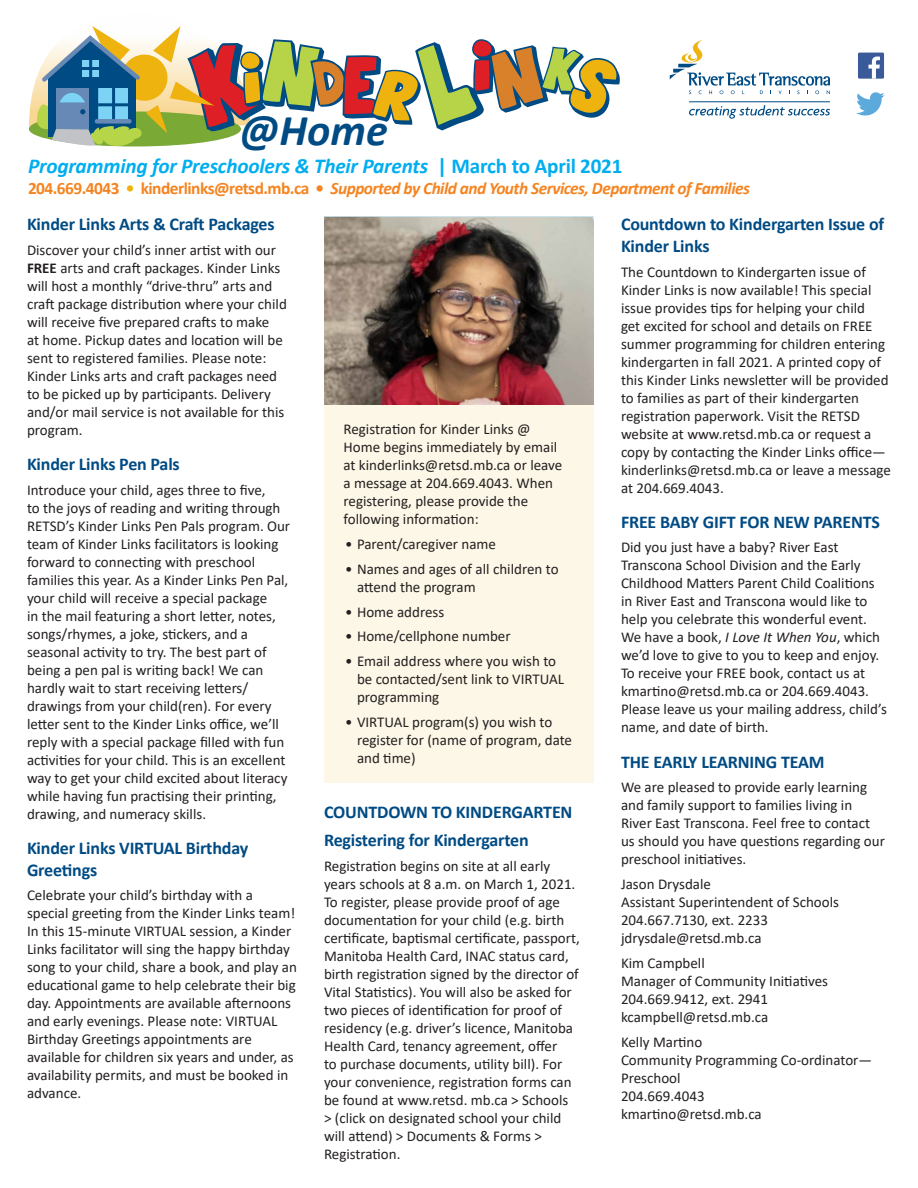
<style>
.page{position:relative;width:918px;height:1188px;background:#fff}
.page>*{position:absolute;margin:0;border:0;box-sizing:border-box;transform-origin:0 0}
.t1{font:italic 700 44.1px "Calibri";color:#004b84}
.t2{font:italic 700 21.3px "Calibri";letter-spacing:-.01em;color:#00aeef}
.t3{font:700 18px/21.6px "Calibri";letter-spacing:-.01em;color:#004b84}
.t4{font:italic 700 17.4px "Calibri";letter-spacing:-.03em;color:#f58420}
.t5{font:15px/18px "Calibri";color:#231f20}
.s1{font-style:normal}
.s2{font-style:normal;font-size:21.15px}
.s3{font-style:normal;color:#efb310}
.s4{font-weight:700}
.s5{font-style:italic}
</style>
<div class="page">
<svg style="left:670px;top:40px;width:160px;height:54px"></svg>
<svg style="left:689px;top:105px;width:141px;height:14px"></svg>
<hr style="left:689px;top:101px;width:141px;height:1px;background:#004b84">
<div style="left:858px;top:53px;width:26px;height:26px;background:#3b5a9a"></div>
<svg style="left:869px;top:57px;width:11px;height:22px"></svg>
<svg style="left:856px;top:92px;width:29px;height:24px"></svg>
<svg style="left:29px;top:26px;width:591px;height:121px"></svg>
<div style="left:324px;top:393px;width:270px;height:390px;background:#fdf7e7"></div>
<img style="left:324px;top:217px;width:270px;height:188px">
<h1 class="t1" style="left:240px;top:99px;width:150px">@Home</h1>
<h2 class="t2" style="left:28px;top:151px;width:596px">Programming for Preschoolers &amp; Their Parents <span class="s1">| March to April</span> <span class="s2">2021</span></h2>
<p class="t4" style="left:28px;top:176px;width:723px"><span class="s1">204.669.4043</span> <span class="s3">•</span> <span class="s1">kinderlinks@retsd.mb.ca •</span> Supported by Child and Youth Services, Department of Families</p>
<p class="t3" style="left:27px;top:213px;width:249px">Kinder Links Arts &amp; Craft Packages</p>
<p class="t5" style="left:27px;top:241px;width:261px">Discover your child’s inner artist with our <span class="s4">FREE</span> arts and craft packages. Kinder Links will host a monthly “drive-thru” arts and craft package distribution where your child will receive five prepared crafts to make<br>at home. Pickup dates and location will be sent to registered families. Please note:<br>Kinder Links arts and craft packages need to be picked up by participants. Delivery and/or mail service is not available for this program.</p>
<p class="t3" style="left:27px;top:453px;width:154px">Kinder Links Pen Pals</p>
<p class="t5" style="left:27px;top:481px;width:265px">Introduce your child, ages three to five,<br>to the joys of reading and writing through RETSD’s Kinder Links Pen Pals program. Our team of Kinder Links facilitators is looking forward to connecting with preschool families this year. As a Kinder Links Pen Pal, your child will receive a special package<br>in the mail featuring a short letter, notes, songs/rhymes, a joke, stickers, and a seasonal activity to try. The best part of being a pen pal is writing back! We can hardly wait to start receiving letters/ drawings from your child(ren). For every letter sent to the Kinder Links office, we’ll reply with a special package filled with fun activities for your child. This is an excellent way to get your child excited about literacy while having fun practising their printing, drawing, and numeracy skills.</p>
<p class="t3" style="left:27px;top:837px;width:223px">Kinder Links VIRTUAL Birthday<br>Greetings</p>
<p class="t5" style="left:27px;top:886px;width:271px">Celebrate your child’s birthday with a special greeting from the Kinder Links team!<br>In this 15-minute VIRTUAL session, a Kinder Links facilitator will sing the happy birthday song to your child, share a book, and play an educational game to help celebrate their big day. Appointments are available afternoons and early evenings. Please note: VIRTUAL Birthday Greetings appointments are available for children six years and under, as availability permits, and must be booked in advance.</p>
<p class="t3" style="left:621px;top:213px;width:265px">Countdown to Kindergarten Issue of<br>Kinder Links</p>
<p class="t5" style="left:621px;top:262px;width:271px">The Countdown to Kindergarten issue of Kinder Links is now available! This special issue provides tips for helping your child<br>get excited for school and details on FREE summer programming for children entering kindergarten in fall 2021. A printed copy of this Kinder Links newsletter will be provided to families as part of their kindergarten registration paperwork. Visit the RETSD website at www.retsd.mb.ca or request a copy by contacting the Kinder Links office— kinderlinks@retsd.mb.ca or leave a message at 204.669.4043.</p>
<p class="t3" style="left:621px;top:511px;width:260px">FREE BABY GIFT FOR NEW PARENTS</p>
<p class="t5" style="left:621px;top:538px;width:267px">Did you just have a baby? River East Transcona School Division and the Early Childhood Matters Parent Child Coalitions in River East and Transcona would like to help you celebrate this wonderful event.<br>We have a book, <span class="s5">I Love It When You</span>, which we’d love to give to you to keep and enjoy.<br>To receive your FREE book, contact us at kmartino@retsd.mb.ca or 204.669.4043.<br>Please leave us your mailing address, child’s name, and date of birth.</p>
<p class="t3" style="left:621px;top:751px;width:205px">THE EARLY LEARNING TEAM</p>
<p class="t5" style="left:621px;top:778px;width:265px">We are pleased to provide early learning and family support to families living in River East Transcona. Feel free to contact us should you have questions regarding our preschool initiatives.</p>
<p class="t5" style="left:621px;top:875px;width:220px">Jason Drysdale<br>Assistant Superintendent of Schools<br>204.667.7130, ext. 2233 jdrysdale@retsd.mb.ca</p>
<p class="t5" style="left:621px;top:953px;width:209px">Kim Campbell<br>Manager of Community Initiatives<br>204.669.9412, ext. 2941 kcampbell@retsd.mb.ca</p>
<p class="t5" style="left:621px;top:1032px;width:253px">Kelly Martino<br>Community Programming Co-ordinator—<br>Preschool<br>204.669.4043<br>kmartino@retsd.mb.ca</p>
<p class="t5" style="left:344px;top:420px;width:220px">Registration for Kinder Links @<br>Home begins immediately by email at kinderlinks@retsd.mb.ca or leave a message at 204.669.4043. When registering, please provide the following information:</p>
<p class="t5" style="left:345px;top:535px;width:153px">• Parent/caregiver name</p>
<p class="t5" style="left:357px;top:559px;width:203px;text-indent:-12px">• Names and ages of all children to attend the program</p>
<p class="t5" style="left:345px;top:602px;width:101px">• Home address</p>
<p class="t5" style="left:345px;top:627px;width:167px">• Home/cellphone number</p>
<p class="t5" style="left:357px;top:652px;width:209px;text-indent:-12px">• Email address where you wish to be contacted/sent link to VIRTUAL programming</p>
<p class="t5" style="left:357px;top:712px;width:217px;text-indent:-12px">• VIRTUAL program(s) you wish to register for (name of program, date and time)</p>
<p class="t3" style="left:324px;top:798px;width:250px;line-height:28.3px">COUNTDOWN TO KINDERGARTEN<br>Registering for Kindergarten</p>
<p class="t5" style="left:324px;top:857px;width:257px">Registration begins on site at all early years schools at 8 a.m. on March 1, 2021.<br>To register, please provide proof of age documentation for your child (e.g. birth certificate, baptismal certificate, passport, Manitoba Health Card, INAC status card, birth registration signed by the director of Vital Statistics). You will also be asked for two pieces of identification for proof of residency (e.g. driver’s licence, Manitoba Health Card, tenancy agreement, offer<br>to purchase documents, utility bill). For your convenience, registration forms can be found at www.retsd. mb.ca &gt; Schools<br>&gt; (click on designated school your child will attend) &gt; Documents &amp; Forms &gt; Registration.</p>
</div>
